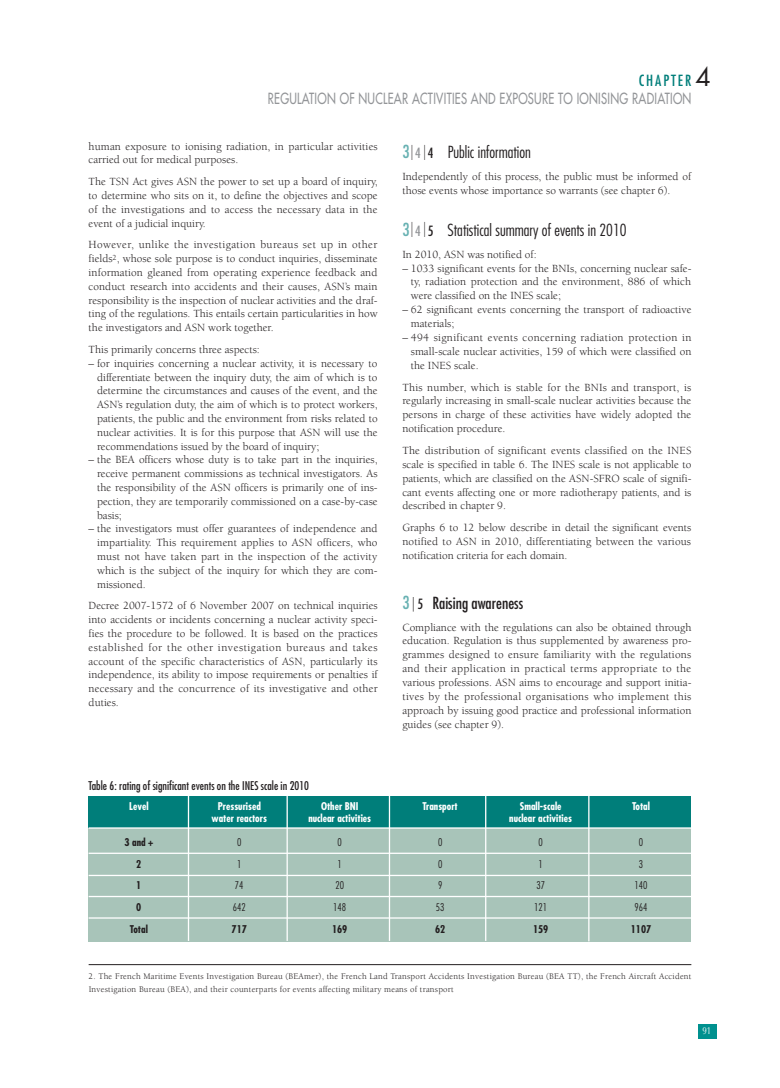
<style>
.page{position:relative;width:780px;height:1088px;background:#fff}
.page>*{position:absolute;margin:0;border:0;box-sizing:border-box;transform-origin:0 0}
.t1{font:25px "Futura";color:#231f20}
.t2{font:300 condensed 16.25px "Futura";color:#231f20}
.t3{font:condensed 16.25px "Futura";color:#231f20}
.t4{font:15px "Futura";letter-spacing:.025em;color:#939598;scale:.75 1}
.t5{font:condensed 15px "Futura";letter-spacing:.13em;color:#007e7a}
.t6{font:condensed 11.75px "Futura";color:#231f20}
.t7{font:11.25px/13.8px "Berkeley";color:#231f20;text-align:justify}
.t8{font:700 condensed 10.38px "Futura";color:#fff}
.t9{font:300 condensed 10.38px "Futura";color:#231f20}
.t10{font:700 condensed 10.38px "Futura";color:#231f20}
.t11{font:10px "Optima";color:#fff;scale:.8 1}
.t12{font:8.75px/12.5px "Berkeley";letter-spacing:.025em;color:#231f20}
.s1{font-weight:400;font-size:17.5px;color:#67b1b2}
.s2{font-weight:400;font-size:20px}
.s3{font-weight:400;font-size:13.75px;color:#939598}
.s4{font-weight:400;font-size:13.75px}
.s5{font-size:17.5px;color:#67b1b2}
.s6{font-size:13.75px}
</style>
<div class="page">
<div style="left:697px;top:1024px;width:19px;height:14px;background:#00918f"></div>
<hr style="left:89px;top:964px;width:602px;height:1px;background:#231f20">
<div style="left:89px;top:799px;width:602px;height:142px;background:#a8c4b9"></div>
<div style="left:89px;top:796px;width:602px;height:32px;background:#007e7a"></div>
<hr style="left:89px;top:827px;width:602px;height:2px;background:#fff">
<hr style="left:89px;top:852px;width:602px;height:2px;background:#fff">
<hr style="left:89px;top:875px;width:602px;height:1px;background:#fff">
<hr style="left:89px;top:896px;width:602px;height:1px;background:#fff">
<hr style="left:89px;top:917px;width:602px;height:1px;background:#fff">
<hr style="left:188px;top:794px;width:1px;height:147px;background:#fff">
<hr style="left:286px;top:794px;width:2px;height:147px;background:#fff">
<hr style="left:389px;top:794px;width:1px;height:147px;background:#fff">
<hr style="left:485px;top:794px;width:1px;height:147px;background:#fff">
<hr style="left:588px;top:795px;width:1px;height:146px;background:#fff">
<h1 class="t1" style="left:695px;top:65px;width:17px">4</h1>
<h3 class="t5" style="left:638px;top:74px;width:54px">CHAPTER</h3>
<h3 class="t4" style="left:268px;top:91px;width:566px">REGULATION OF NUCLEAR ACTIVITIES AND EXPOSURE TO IONISING RADIATION</h3>
<p class="t7" style="left:89px;top:140px;width:290px">human exposure to ionising radiation, in particular activities carried out for medical purposes.</p>
<p class="t7" style="left:89px;top:176px;width:290px">The TSN Act gives ASN the power to set up a board of inquiry, to determine who sits on it, to define the objectives and scope of the investigations and to access the necessary data in the event of a judicial inquiry.</p>
<p class="t7" style="left:89px;top:239px;width:290px">However, unlike the investigation bureaus set up in other fields<sup>2</sup>, whose sole purpose is to conduct inquiries, disseminate information gleaned from operating experience feedback and conduct research into accidents and their causes, ASN’s main responsibility is the inspection of nuclear activities and the draf&shy;ting of the regulations. This entails certain particularities in how the investigators and ASN work together.</p>
<p class="t7" style="left:89px;top:343px;width:173px">This primarily concerns three aspects:</p>
<p class="t7" style="left:97px;top:357px;width:282px;text-indent:-8px">– for inquiries concerning a nuclear activity, it is necessary to differentiate between the inquiry duty, the aim of which is to determine the circumstances and causes of the event, and the ASN’s regulation duty, the aim of which is to protect workers, patients, the public and the environment from risks related to nuclear activities. It is for this purpose that ASN will use the recommendations issued by the board of inquiry;</p>
<p class="t7" style="left:97px;top:454px;width:282px;text-indent:-8px">– the BEA officers whose duty is to take part in the inquiries, receive permanent commissions as technical investigators. As the responsibility of the ASN officers is primarily one of ins&shy;pection, they are temporarily commissioned on a case-by-case basis;</p>
<p class="t7" style="left:97px;top:523px;width:282px;text-indent:-8px">– the investigators must offer guarantees of independence and impartiality. This requirement applies to ASN officers, who must not have taken part in the inspection of the activity which is the subject of the inquiry for which they are com&shy;missioned.</p>
<p class="t7" style="left:89px;top:600px;width:290px">Decree 2007-1572 of 6 November 2007 on technical inquiries into accidents or incidents concerning a nuclear activity speci&shy;fies the procedure to be followed. It is based on the practices established for the other investigation bureaus and takes account of the specific characteristics of ASN, particularly its independence, its ability to impose requirements or penalties if necessary and the concurrence of its investigative and other duties.</p>
<p class="t6" style="left:89px;top:780px;width:222px">Table 6: rating of significant events on the INES scale in 2010</p>
<h2 class="t2" style="left:402px;top:145px;width:130px"><span class="s1">3</span><span class="s2">I</span> <span class="s3">4</span> <span class="s2">I</span> <span class="s4">4</span> Public information</h2>
<p class="t7" style="left:402px;top:171px;width:290px">Independently of this process, the public must be informed of those events whose importance so warrants (see chapter 6).</p>
<h2 class="t2" style="left:402px;top:223px;width:226px"><span class="s1">3</span><span class="s2">I</span> <span class="s3">4</span> <span class="s2">I</span> <span class="s4">5</span> Statistical summary of events in 2010</h2>
<p class="t7" style="left:402px;top:248px;width:136px">In 2010, ASN was notified of:</p>
<p class="t7" style="left:411px;top:262px;width:282px;text-indent:-8px">– 1033 significant events for the BNIs, concerning nuclear safe&shy;ty, radiation protection and the environment, 886 of which were classified on the INES scale;</p>
<p class="t7" style="left:411px;top:304px;width:282px;text-indent:-8px">– 62 significant events concerning the transport of radioactive materials;</p>
<p class="t7" style="left:411px;top:331px;width:282px;text-indent:-8px">– 494 significant events concerning radiation protection in small-scale nuclear activities, 159 of which were classified on the INES scale.</p>
<p class="t7" style="left:402px;top:381px;width:290px">This number, which is stable for the BNIs and transport, is regularly increasing in small-scale nuclear activities because the persons in charge of these activities have widely adopted the notification procedure.</p>
<p class="t7" style="left:402px;top:444px;width:290px">The distribution of significant events classified on the INES scale is specified in table 6. The INES scale is not applicable to patients, which are classified on the ASN-SFRO scale of signifi&shy;cant events affecting one or more radiotherapy patients, and is described in chapter 9.</p>
<p class="t7" style="left:402px;top:522px;width:290px">Graphs 6 to 12 below describe in detail the significant events notified to ASN in 2010, differentiating between the various notification criteria for each domain.</p>
<h2 class="t3" style="left:402px;top:595px;width:122px"><span class="s5">3</span> ⎮ <span class="s6">5</span> Raising awareness</h2>
<p class="t7" style="left:402px;top:621px;width:290px">Compliance with the regulations can also be obtained through education. Regulation is thus supplemented by awareness pro&shy;grammes designed to ensure familiarity with the regulations and their application in practical terms appropriate to the various professions. ASN aims to encourage and support initia&shy;tives by the professional organisations who implement this approach by issuing good practice and professional information guides (see chapter 9).</p>
<p class="t8" style="left:129px;top:801px;width:21px">Level</p>
<p class="t8" style="left:218px;top:801px;width:45px">Pressurised</p>
<p class="t8" style="left:321px;top:801px;width:39px">Other BNI</p>
<p class="t8" style="left:422px;top:801px;width:37px">Transport</p>
<p class="t8" style="left:520px;top:801px;width:43px">Small-scale</p>
<p class="t8" style="left:632px;top:801px;width:20px">Total</p>
<p class="t8" style="left:211px;top:814px;width:57px">water reactors</p>
<p class="t8" style="left:308px;top:814px;width:64px">nuclear activities</p>
<p class="t8" style="left:509px;top:814px;width:64px">nuclear activities</p>
<p class="t10" style="left:124px;top:837px;width:30px">3 and +</p>
<p class="t9" style="left:237px;top:837px;width:6px">0</p>
<p class="t9" style="left:337px;top:837px;width:6px">0</p>
<p class="t9" style="left:438px;top:837px;width:6px">0</p>
<p class="t9" style="left:538px;top:837px;width:6px">0</p>
<p class="t9" style="left:638px;top:837px;width:6px">0</p>
<p class="t10" style="left:136px;top:859px;width:7px">2</p>
<p class="t9" style="left:237px;top:859px;width:6px">1</p>
<p class="t9" style="left:337px;top:859px;width:6px">1</p>
<p class="t9" style="left:438px;top:859px;width:6px">0</p>
<p class="t9" style="left:538px;top:859px;width:6px">1</p>
<p class="t9" style="left:638px;top:859px;width:6px">3</p>
<p class="t10" style="left:136px;top:881px;width:7px">1</p>
<p class="t9" style="left:235px;top:881px;width:10px">74</p>
<p class="t9" style="left:335px;top:881px;width:10px">20</p>
<p class="t9" style="left:438px;top:881px;width:6px">9</p>
<p class="t9" style="left:536px;top:881px;width:10px">37</p>
<p class="t9" style="left:634px;top:881px;width:15px">140</p>
<p class="t10" style="left:136px;top:903px;width:7px">0</p>
<p class="t9" style="left:233px;top:903px;width:15px">642</p>
<p class="t9" style="left:333px;top:903px;width:15px">148</p>
<p class="t9" style="left:436px;top:903px;width:10px">53</p>
<p class="t9" style="left:534px;top:903px;width:15px">121</p>
<p class="t9" style="left:634px;top:903px;width:15px">964</p>
<p class="t10" style="left:130px;top:924px;width:20px">Total</p>
<p class="t10" style="left:232px;top:924px;width:17px">717</p>
<p class="t10" style="left:332px;top:924px;width:17px">169</p>
<p class="t10" style="left:435px;top:924px;width:12px">62</p>
<p class="t10" style="left:533px;top:924px;width:17px">159</p>
<p class="t10" style="left:630px;top:924px;width:22px">1107</p>
<p class="t12" style="left:89px;top:971px;width:604px">2. The French Maritime Events Investigation Bureau (BEAmer), the French Land Transport Accidents Investigation Bureau (BEA TT), the French Aircraft Accident<br>Investigation Bureau (BEA), and their counterparts for events affecting military means of transport</p>
<p class="t11" style="left:702px;top:1026px;width:12px">91</p>
</div>
